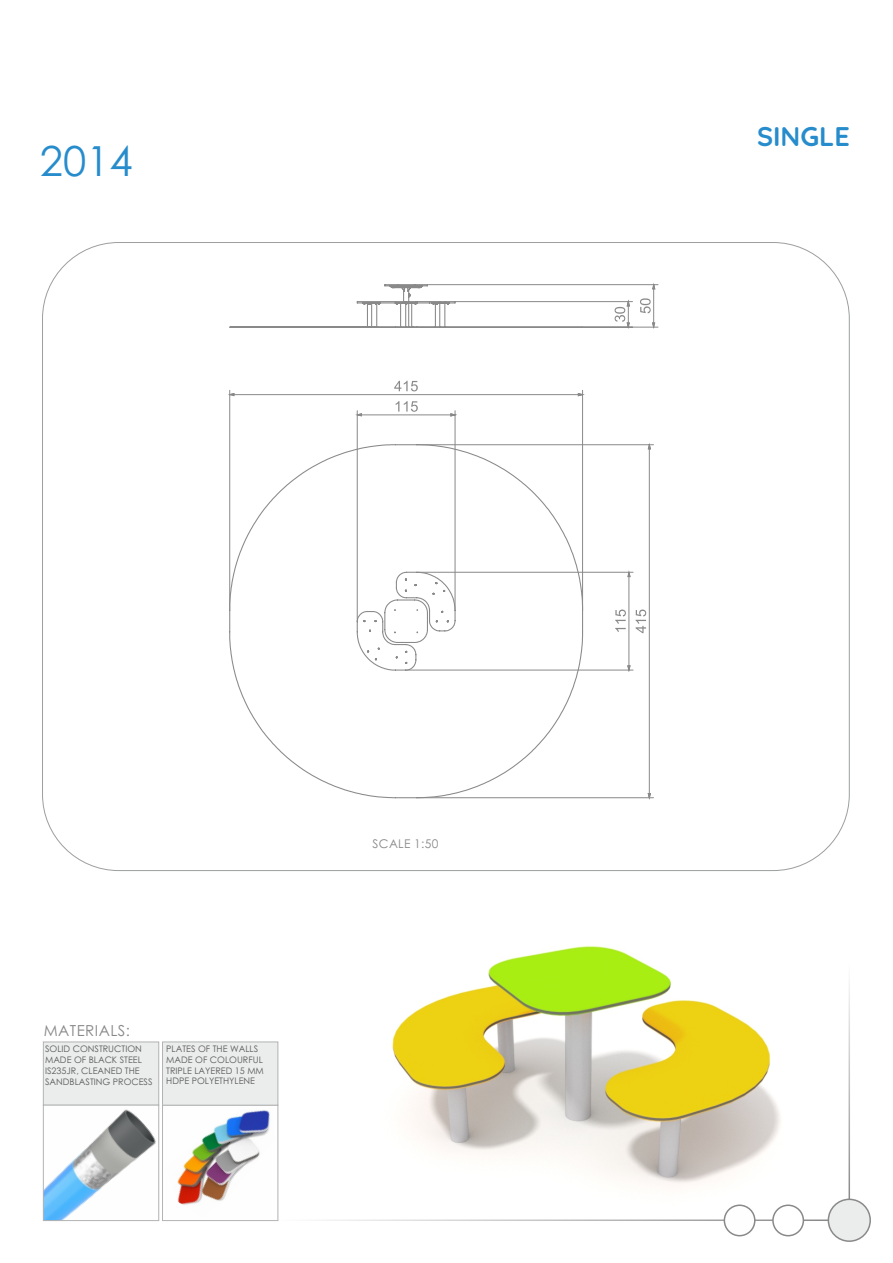
<style>
.page{position:relative;width:893px;height:1263px;background:#fff}
.page>*{position:absolute;margin:0;border:0;box-sizing:border-box;transform-origin:0 0}
.t1{font:41.4px "Century Gothic";color:#278ccc}
.t2{font:700 27px "Quicksand";color:#278ccc}
.t3{font:15.15px "Century Gothic";letter-spacing:.03em;color:#898989}
.t4{font:12px "Century Gothic";letter-spacing:.03em;color:#898989}
.t5{font:9px/10.6px "Century Gothic";color:#5b5b5b}
</style>
<div class="page">
<img style="left:392px;top:946px;width:389px;height:278px">
<hr style="left:278px;top:1219px;width:551px;height:2px;background:#898989">
<div style="left:828px;top:1198px;width:43px;height:44px;background:#ebecec;border:2px solid #898989;border-radius:50%"></div>
<div style="left:724px;top:1204px;width:31px;height:32px;background:#fefefe;border:2px solid #898989;border-radius:50%"></div>
<div style="left:772px;top:1204px;width:32px;height:32px;background:#fff;border:2px solid #898989;border-radius:50%"></div>
<hr style="left:848px;top:963px;width:2px;height:236px;background:#898989">
<hr style="left:357px;top:411px;width:1px;height:211px;background:#898989">
<hr style="left:455px;top:411px;width:1px;height:199px;background:#898989">
<hr style="left:417px;top:444px;width:236px;height:1px;background:#898989">
<hr style="left:417px;top:797px;width:236px;height:1px;background:#898989">
<hr style="left:583px;top:327px;width:75px;height:1px;background:#898989">
<hr style="left:427px;top:284px;width:231px;height:1px;background:#898989">
<hr style="left:455px;top:301px;width:177px;height:1px;background:#898989">
<hr style="left:417px;top:572px;width:216px;height:1px;background:#898989">
<hr style="left:406px;top:670px;width:227px;height:1px;background:#898989">
<hr style="left:229px;top:390px;width:1px;height:220px;background:#898989">
<hr style="left:582px;top:390px;width:1px;height:220px;background:#898989">
<svg style="left:615px;top:284px;width:41px;height:44px"></svg>
<svg style="left:615px;top:444px;width:36px;height:355px"></svg>
<svg style="left:229px;top:381px;width:355px;height:36px"></svg>
<svg style="left:229px;top:284px;width:355px;height:44px"></svg>
<svg style="left:229px;top:444px;width:355px;height:355px"></svg>
<div style="left:43px;top:1041px;width:116px;height:64px;background:#ebecec;border:1px solid #b2b3b3"></div>
<img style="left:177px;top:1110px;width:93px;height:95px">
<div style="left:162px;top:1105px;width:116px;height:116px;border:1px solid #b2b3b3"></div>
<div style="left:162px;top:1041px;width:116px;height:64px;background:#ebecec;border:1px solid #b2b3b3"></div>
<img style="left:45px;top:1109px;width:111px;height:110px">
<div style="left:43px;top:1105px;width:116px;height:116px;border:1px solid #b2b3b3"></div>
<h1 class="t1" style="left:40px;top:145px;width:94px">2014</h1>
<h3 class="t3" style="left:44px;top:1024px;width:88px">MATERIALS:</h3>
<p class="t5" style="left:45px;top:1044px;width:109px">SOLID CONSTRUCTION<br>MADE OF BLACK STEEL<br>IS235JR, CLEANED THE<br>SANDBLASTING PROCESS</p>
<p class="t5" style="left:166px;top:1044px;width:99px">PLATES OF THE WALLS<br>MADE OF COLOURFUL<br>TRIPLE LAYERED 15 MM<br>HDPE POLYETHYLENE</p>
<h3 class="t4" style="left:373px;top:839px;width:67px">SCALE 1:50</h3>
<h2 class="t2" style="left:757px;top:119px;width:94px">SINGLE</h2>
</div>
